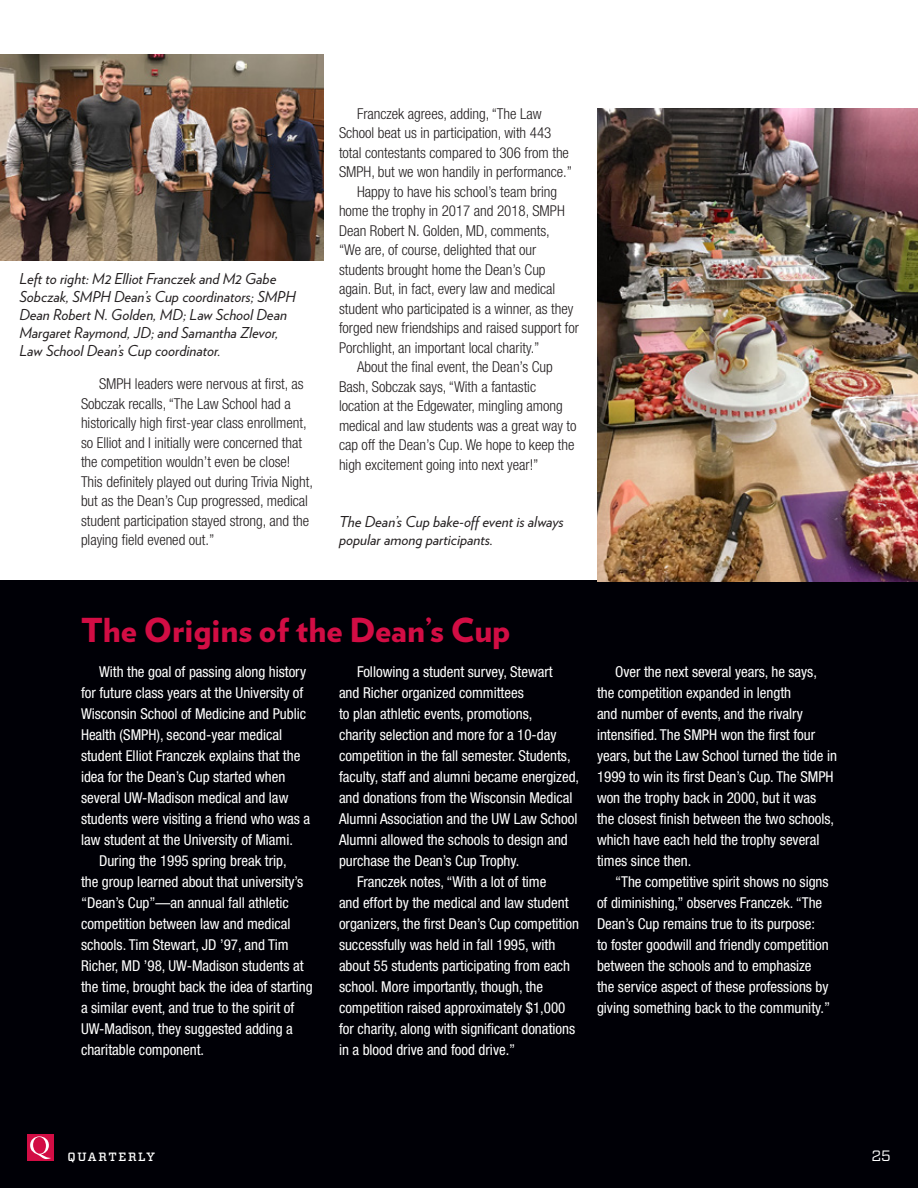
<style>
.page{position:relative;width:918px;height:1188px;background:#fff}
.page>*{position:absolute;margin:0;border:0;box-sizing:border-box;transform-origin:0 0}
.t1{font:900 33px "Verlag";color:#d20d44}
.t2{font:condensed 15px/21px "Helvetica Neue LT Std";color:#fff}
.t3{font:300 condensed 15px/19.5px "Helvetica Neue LT Std";color:#231f20}
.t4{font:italic 15px/18px "Verlag";color:#231f20}
.t5{font:15px "Vitesse";color:#fff}
.t6{font:500 12px "Vitesse";letter-spacing:.14em;color:#fff}
</style>
<div class="page">
<div style="left:0;top:580px;width:918px;height:608px;background:#000006"></div>
<div style="left:27px;top:1134px;width:27px;height:27px;background:#d20d44"></div>
<svg style="left:30px;top:1136px;width:21px;height:23px"></svg>
<img style="left:0;top:54px;width:324px;height:206px">
<img style="left:597px;top:108px;width:321px;height:473px">
<p class="t4" style="left:19px;top:268px;width:278px">Left to right: M2 Elliot Franczek and M2 Gabe Sobczak, SMPH Dean’s Cup coordinators; SMPH Dean Robert N. Golden, MD; Law School Dean Margaret Raymond, JD; and Samantha Zlevor, Law School Dean’s Cup coordinator.</p>
<p class="t3" style="left:81px;top:374px;width:233px;text-indent:18px">SMPH leaders were nervous at first, as Sobczak recalls, “The Law School had a historically high first-year class enrollment, so Elliot and I initially were concerned that the competition wouldn’t even be close!<br>This definitely played out during Trivia Night, but as the Dean’s Cup progressed, medical student participation stayed strong, and the playing field evened out.”</p>
<p class="t3" style="left:357px;top:104px;width:186px">Franczek agrees, adding, “The Law</p>
<p class="t3" style="left:339px;top:123px;width:214px">School beat us in participation, with 443</p>
<p class="t3" style="left:339px;top:143px;width:232px">total contestants compared to 306 from the</p>
<p class="t3" style="left:339px;top:162px;width:235px">SMPH, but we won handily in performance.”</p>
<p class="t3" style="left:357px;top:182px;width:202px">Happy to have his school’s team bring</p>
<p class="t3" style="left:339px;top:201px;width:227px">home the trophy in 2017 and 2018, SMPH</p>
<p class="t3" style="left:339px;top:221px;width:212px">Dean Robert N. Golden, MD, comments,</p>
<p class="t3" style="left:339px;top:240px;width:199px">“We are, of course, delighted that our</p>
<p class="t3" style="left:339px;top:260px;width:208px">students brought home the Dean’s Cup</p>
<p class="t3" style="left:339px;top:279px;width:218px">again. But, in fact, every law and medical</p>
<p class="t3" style="left:339px;top:299px;width:236px">student who participated is a winner, as they</p>
<p class="t3" style="left:339px;top:318px;width:242px">forged new friendships and raised support for</p>
<p class="t3" style="left:339px;top:338px;width:202px">Porchlight, an important local charity.”</p>
<p class="t3" style="left:357px;top:357px;width:197px">About the final event, the Dean’s Cup</p>
<p class="t3" style="left:339px;top:377px;width:199px">Bash, Sobczak says, “With a fantastic</p>
<p class="t3" style="left:339px;top:396px;width:225px">location at the Edgewater, mingling among</p>
<p class="t3" style="left:339px;top:416px;width:239px">medical and law students was a great way to</p>
<p class="t3" style="left:339px;top:435px;width:237px">cap off the Dean’s Cup. We hope to keep the</p>
<p class="t3" style="left:339px;top:455px;width:201px">high excitement going into next year!”</p>
<p class="t4" style="left:339px;top:512px;width:226px">The Dean’s Cup bake-off event is always popular among participants.</p>
<h1 class="t1" style="left:81px;top:603px;width:431px">The Origins of the Dean’s Cup</h1>
<p class="t2" style="left:99px;top:661px;width:209px">With the goal of passing along history</p>
<p class="t2" style="left:81px;top:682px;width:224px">for future class years at the University of</p>
<p class="t2" style="left:81px;top:703px;width:227px">Wisconsin School of Medicine and Public</p>
<p class="t2" style="left:81px;top:724px;width:203px">Health (SMPH), second-year medical</p>
<p class="t2" style="left:81px;top:745px;width:221px">student Elliot Franczek explains that the</p>
<p class="t2" style="left:81px;top:766px;width:206px">idea for the Dean’s Cup started when</p>
<p class="t2" style="left:81px;top:787px;width:209px">several UW-Madison medical and law</p>
<p class="t2" style="left:81px;top:808px;width:231px">students were visiting a friend who was a</p>
<p class="t2" style="left:81px;top:829px;width:214px">law student at the University of Miami.</p>
<p class="t2" style="left:99px;top:850px;width:189px">During the 1995 spring break trip,</p>
<p class="t2" style="left:81px;top:871px;width:224px">the group learned about that university’s</p>
<p class="t2" style="left:81px;top:892px;width:209px">“Dean’s Cup”—an annual fall athletic</p>
<p class="t2" style="left:81px;top:913px;width:211px">competition between law and medical</p>
<p class="t2" style="left:81px;top:934px;width:209px">schools. Tim Stewart, JD ’97, and Tim</p>
<p class="t2" style="left:81px;top:955px;width:224px">Richer, MD ’98, UW-Madison students at</p>
<p class="t2" style="left:81px;top:976px;width:233px">the time, brought back the idea of starting</p>
<p class="t2" style="left:81px;top:997px;width:215px">a similar event, and true to the spirit of</p>
<p class="t2" style="left:81px;top:1018px;width:213px">UW-Madison, they suggested adding a</p>
<p class="t2" style="left:81px;top:1039px;width:125px">charitable component.</p>
<p class="t2" style="left:357px;top:661px;width:197px">Following a student survey, Stewart</p>
<p class="t2" style="left:339px;top:682px;width:186px">and Richer organized committees</p>
<p class="t2" style="left:339px;top:703px;width:195px">to plan athletic events, promotions,</p>
<p class="t2" style="left:339px;top:724px;width:219px">charity selection and more for a 10-day</p>
<p class="t2" style="left:339px;top:745px;width:233px">competition in the fall semester. Students,</p>
<p class="t2" style="left:339px;top:766px;width:242px">faculty, staff and alumni became energized,</p>
<p class="t2" style="left:339px;top:787px;width:235px">and donations from the Wisconsin Medical</p>
<p class="t2" style="left:339px;top:808px;width:240px">Alumni Association and the UW Law School</p>
<p class="t2" style="left:339px;top:829px;width:230px">Alumni allowed the schools to design and</p>
<p class="t2" style="left:339px;top:850px;width:182px">purchase the Dean’s Cup Trophy.</p>
<p class="t2" style="left:357px;top:871px;width:191px">Franczek notes, “With a lot of time</p>
<p class="t2" style="left:339px;top:892px;width:231px">and effort by the medical and law student</p>
<p class="t2" style="left:339px;top:913px;width:242px">organizers, the first Dean’s Cup competition</p>
<p class="t2" style="left:339px;top:934px;width:218px">successfully was held in fall 1995, with</p>
<p class="t2" style="left:339px;top:955px;width:233px">about 55 students participating from each</p>
<p class="t2" style="left:339px;top:976px;width:206px">school. More importantly, though, the</p>
<p class="t2" style="left:339px;top:997px;width:228px">competition raised approximately $1,000</p>
<p class="t2" style="left:339px;top:1018px;width:238px">for charity, along with significant donations</p>
<p class="t2" style="left:339px;top:1039px;width:178px">in a blood drive and food drive.”</p>
<p class="t2" style="left:597px;top:661px;width:242px;text-indent:18px">Over the next several years, he says, the competition expanded in length<br>and number of events, and the rivalry intensified. The SMPH won the first four years, but the Law School turned the tide in 1999 to win its first Dean’s Cup. The SMPH won the trophy back in 2000, but it was the closest finish between the two schools, which have each held the trophy several times since then.</p>
<p class="t2" style="left:597px;top:871px;width:235px;text-indent:18px">“The competitive spirit shows no signs of diminishing,” observes Franczek. “The Dean’s Cup remains true to its purpose:<br>to foster goodwill and friendly competition between the schools and to emphasize the service aspect of these professions by giving something back to the community.”</p>
<p class="t6" style="left:68px;top:1149px;width:89px">QUARTERLY</p>
<p class="t5" style="left:871px;top:1146px;width:21px">25</p>
</div>
